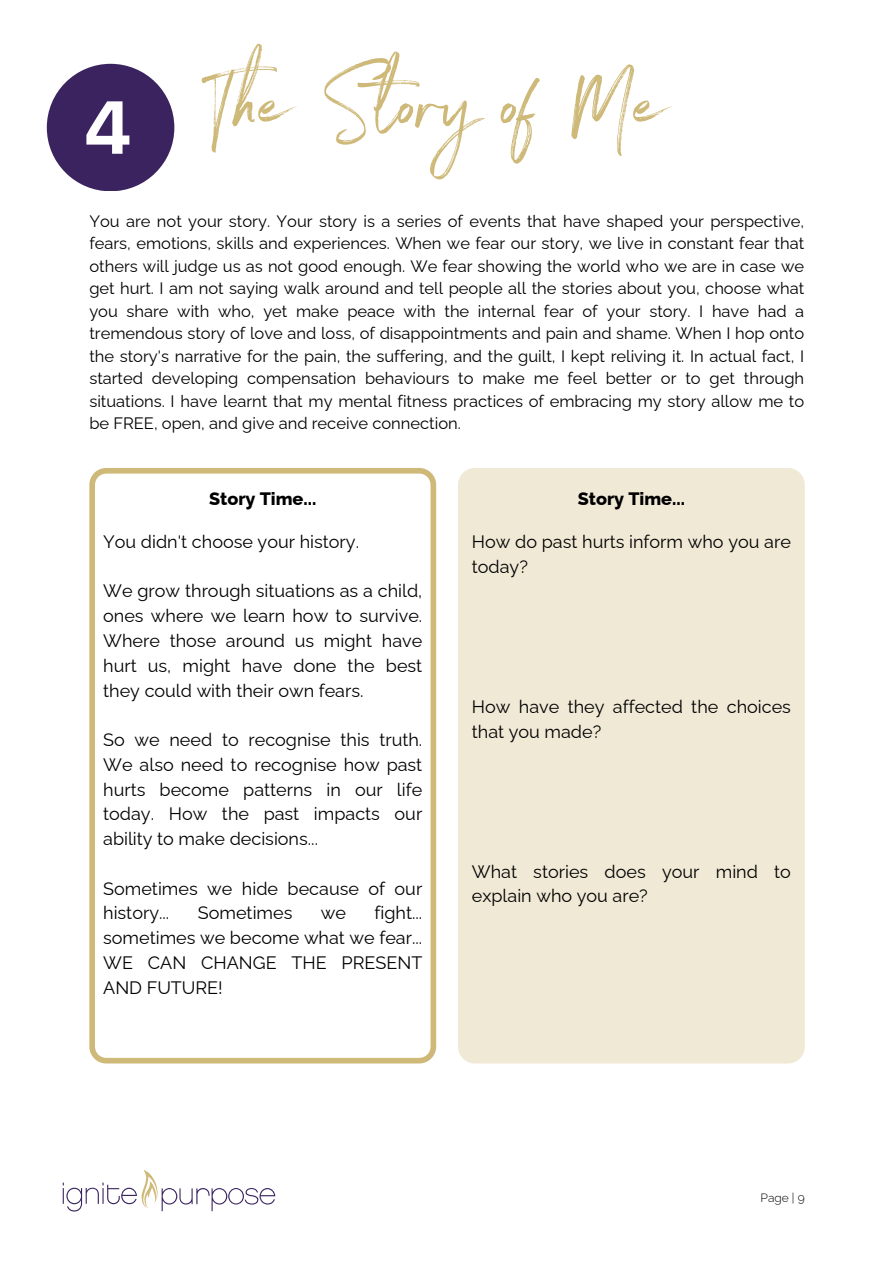
<style>
.page{position:relative;width:894px;height:1264px;background:#fff}
.page>*{position:absolute;margin:0;border:0;box-sizing:border-box;transform-origin:0 0}
.t1{font:96px "Northwell Alt";color:#ceb979}
.t2{font:18px/24.8px "Raleway";color:#000}
.t3{font:800 18px "Raleway";color:#000}
.t4{font:16.5px/22.5px "Raleway";color:#000;text-align:justify}
.t5{font:300 12px "Raleway";color:#000}
</style>
<div class="page">
<svg style="left:63px;top:1170px;width:212px;height:41px"></svg>
<svg style="left:47px;top:64px;width:127px;height:127px"></svg>
<svg style="left:89px;top:468px;width:347px;height:595px"></svg>
<div style="left:458px;top:468px;width:346px;height:595px;background:#f0e9d6;border-radius:17px"></div>
<h1 class="t1" style="left:208px;top:34px;width:462px">The Story of Me</h1>
<p class="t4" style="left:89px;top:210px;width:716px">You are not your story. Your story is a series of events that have shaped your perspective, fears, emotions, skills and experiences. When we fear our story, we live in constant fear that others will judge us as not good enough. We fear showing the world who we are in case we get hurt. I am not saying walk around and tell people all the stories about you, choose what you share with who, yet make peace with the internal fear of your story. I have had a tremendous story of love and loss, of disappointments and pain and shame. When I hop onto the story's narrative for the pain, the suffering, and the guilt, I kept reliving it. In actual fact, I started developing compensation behaviours to make me feel better or to get through situations. I have learnt that my mental fitness practices of embracing my story allow me to be FREE, open, and give and receive connection.</p>
<p class="t3" style="left:209px;top:488px;width:109px">Story Time...</p>
<p class="t2" style="left:103px;top:529px;width:257px">You didn't choose your history.</p>
<p class="t2" style="left:103px;top:578px;width:320px;text-align:justify">We grow through situations as a child, ones where we learn how to survive.<br>Where those around us might have hurt us, might have done the best they could with their own fears.</p>
<p class="t2" style="left:103px;top:727px;width:320px;text-align:justify">So we need to recognise this truth.<br>We also need to recognise how past hurts become patterns in our life today. How the past impacts our ability to make decisions...</p>
<p class="t2" style="left:103px;top:875px;width:320px">Sometimes we hide because of our history...</p>
<p class="t2" style="left:103px;top:900px;width:320px;text-align:justify;text-indent:271px">fight... sometimes we become what we fear...<br>WE CAN CHANGE THE PRESENT AND FUTURE!</p>
<p class="t2" style="left:198px;top:900px;width:96px">Sometimes</p>
<p class="t2" style="left:321px;top:900px;width:27px">we</p>
<p class="t3" style="left:577px;top:488px;width:109px">Story Time...</p>
<p class="t2" style="left:471px;top:529px;width:320px">How do past hurts inform who you are today?</p>
<p class="t2" style="left:471px;top:694px;width:320px">How have they affected the choices that you made?</p>
<p class="t2" style="left:471px;top:858px;width:320px">What stories does your mind to explain who you are?</p>
<p class="t5" style="left:760px;top:1190px;width:46px">Page | 9</p>
</div>
